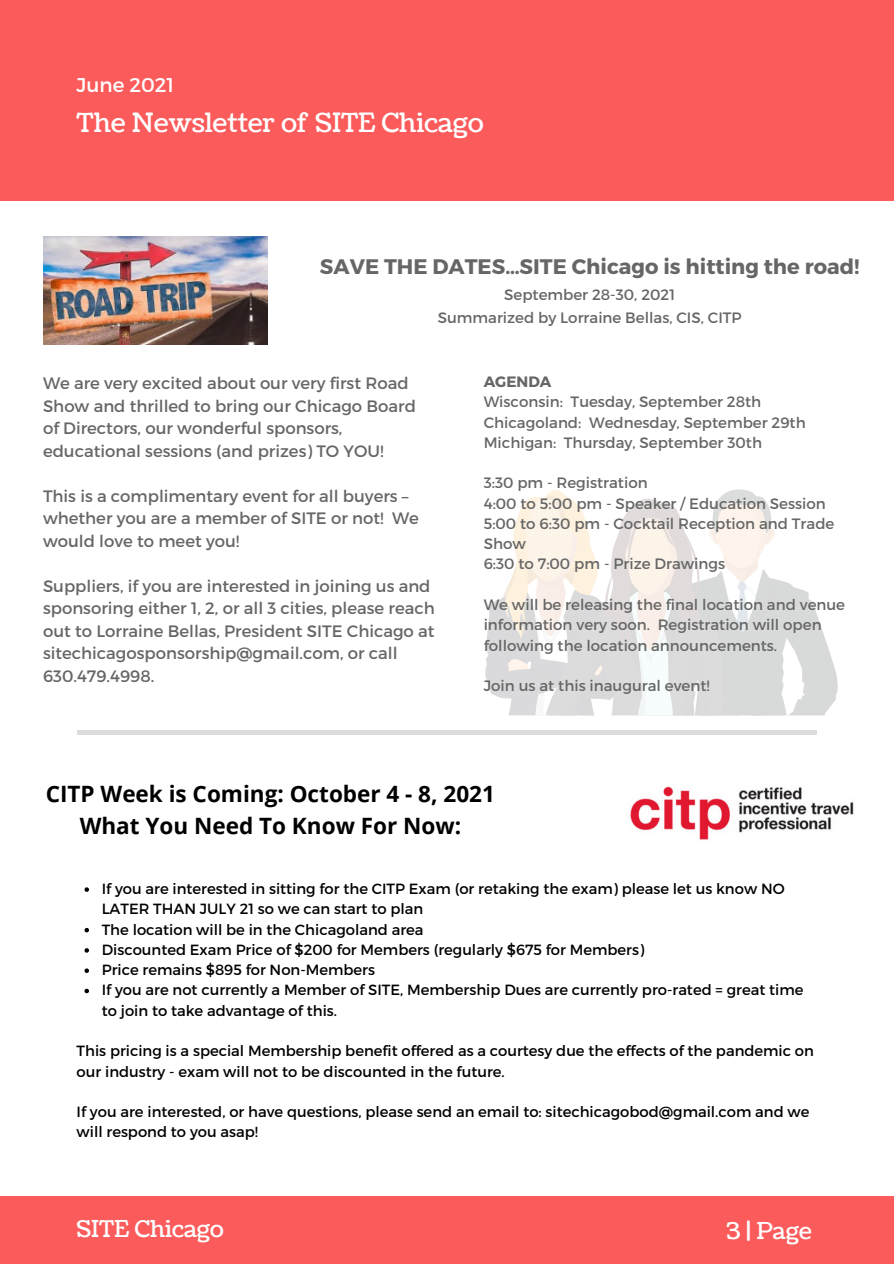
<style>
.page{position:relative;width:894px;height:1264px;background:#fff}
.page>*{position:absolute;margin:0;border:0;box-sizing:border-box;transform-origin:0 0}
.t1{font:26.55px "Coustard";color:#fff}
.t2{font:23.25px "Coustard";color:#fff}
.t3{font:700 22.5px "Open Sans";color:#000}
.t4{font:700 21px "Montserrat";color:#666}
.t5{font:19.8px "Montserrat";color:#fff}
.t6{font:16.5px/22.5px "Montserrat";color:#666}
.t7{font:15px/20.2px "Montserrat";color:#666}
.t8{font:700 15px "Montserrat";color:#666}
.t9{font:14.7px/20.2px "Montserrat";color:#000}
</style>
<div class="page">
<div style="left:0;top:0;width:893px;height:201px;background:#fc5b5b"></div>
<div style="left:0;top:1195px;width:893px;height:68px;background:#fc5b5b"></div>
<img style="left:43px;top:236px;width:224px;height:108px">
<svg style="left:485px;top:489px;width:353px;height:226px"></svg>
<img style="left:630px;top:786px;width:224px;height:54px">
<svg style="left:84px;top:887px;width:5px;height:4px"></svg>
<svg style="left:84px;top:927px;width:5px;height:5px"></svg>
<svg style="left:84px;top:948px;width:5px;height:4px"></svg>
<svg style="left:84px;top:968px;width:5px;height:4px"></svg>
<svg style="left:84px;top:988px;width:5px;height:5px"></svg>
<hr style="left:78px;top:731px;width:738px;height:3px;background:#666">
<p class="t5" style="left:77px;top:72px;width:99px">June 2021</p>
<p class="t1" style="left:77px;top:105px;width:408px">The Newsletter of SITE Chicago</p>
<p class="t4" style="left:320px;top:252px;width:541px">SAVE THE DATES…SITE Chicago is hitting the road!</p>
<p class="t7" style="left:504px;top:283px;width:172px">September 28-30, 2021</p>
<p class="t7" style="left:437px;top:307px;width:305px">Summarized by Lorraine Bellas, CIS, CITP</p>
<p class="t6" style="left:43px;top:371px;width:374px">We are very excited about our very first Road Show and thrilled to bring our Chicago Board of Directors, our wonderful sponsors, educational sessions (and prizes) TO YOU!</p>
<p class="t6" style="left:43px;top:484px;width:377px">This is a complimentary event for all buyers – whether you are a member of SITE or not! We would love to meet you!</p>
<p class="t6" style="left:43px;top:574px;width:393px">Suppliers, if you are interested in joining us and sponsoring either 1, 2, or all 3 cities, please reach out to Lorraine Bellas, President SITE Chicago at sitechicagosponsorship@gmail.com, or call 630.479.4998.</p>
<p class="t8" style="left:483px;top:372px;width:69px">AGENDA</p>
<p class="t7" style="left:483px;top:391px;width:279px">Wisconsin: Tuesday, September 28th</p>
<p class="t7" style="left:483px;top:411px;width:323px">Chicagoland: Wednesday, September 29th</p>
<p class="t7" style="left:483px;top:431px;width:280px">Michigan: Thursday, September 30th</p>
<p class="t7" style="left:483px;top:472px;width:165px">3:30 pm - Registration</p>
<p class="t7" style="left:483px;top:492px;width:343px">4:00 to 5:00 pm - Speaker / Education Session</p>
<p class="t7" style="left:483px;top:512px;width:352px">5:00 to 6:30 pm - Cocktail Reception and Trade<br>Show</p>
<p class="t7" style="left:483px;top:553px;width:243px">6:30 to 7:00 pm - Prize Drawings</p>
<p class="t7" style="left:483px;top:593px;width:363px">We will be releasing the final location and venue information very soon. Registration will open following the location announcements.</p>
<p class="t7" style="left:483px;top:675px;width:227px">Join us at this inaugural event!</p>
<p class="t3" style="left:46px;top:778px;width:450px">CITP Week is Coming: October 4 - 8, 2021</p>
<p class="t3" style="left:80px;top:809px;width:383px">What You Need To Know For Now:</p>
<p class="t9" style="left:102px;top:878px;width:684px">If you are interested in sitting for the CITP Exam (or retaking the exam) please let us know NO<br>LATER THAN JULY 21 so we can start to plan</p>
<p class="t9" style="left:102px;top:918px;width:323px">The location will be in the Chicagoland area</p>
<p class="t9" style="left:102px;top:938px;width:543px">Discounted Exam Price of $200 for Members (regularly $675 for Members)</p>
<p class="t9" style="left:102px;top:959px;width:275px">Price remains $895 for Non-Members</p>
<p class="t9" style="left:102px;top:979px;width:703px">If you are not currently a Member of SITE, Membership Dues are currently pro-rated = great time to join to take advantage of this.</p>
<p class="t9" style="left:77px;top:1040px;width:738px">This pricing is a special Membership benefit offered as a courtesy due the effects of the pandemic on our industry - exam will not to be discounted in the future.</p>
<p class="t9" style="left:77px;top:1101px;width:734px">If you are interested, or have questions, please send an email to: sitechicagobod@gmail.com and we will respond to you asap!</p>
<p class="t2" style="left:77px;top:1213px;width:149px">SITE Chicago</p>
<p class="t2" style="left:726px;top:1214px;width:87px">3 | Page</p>
</div>
